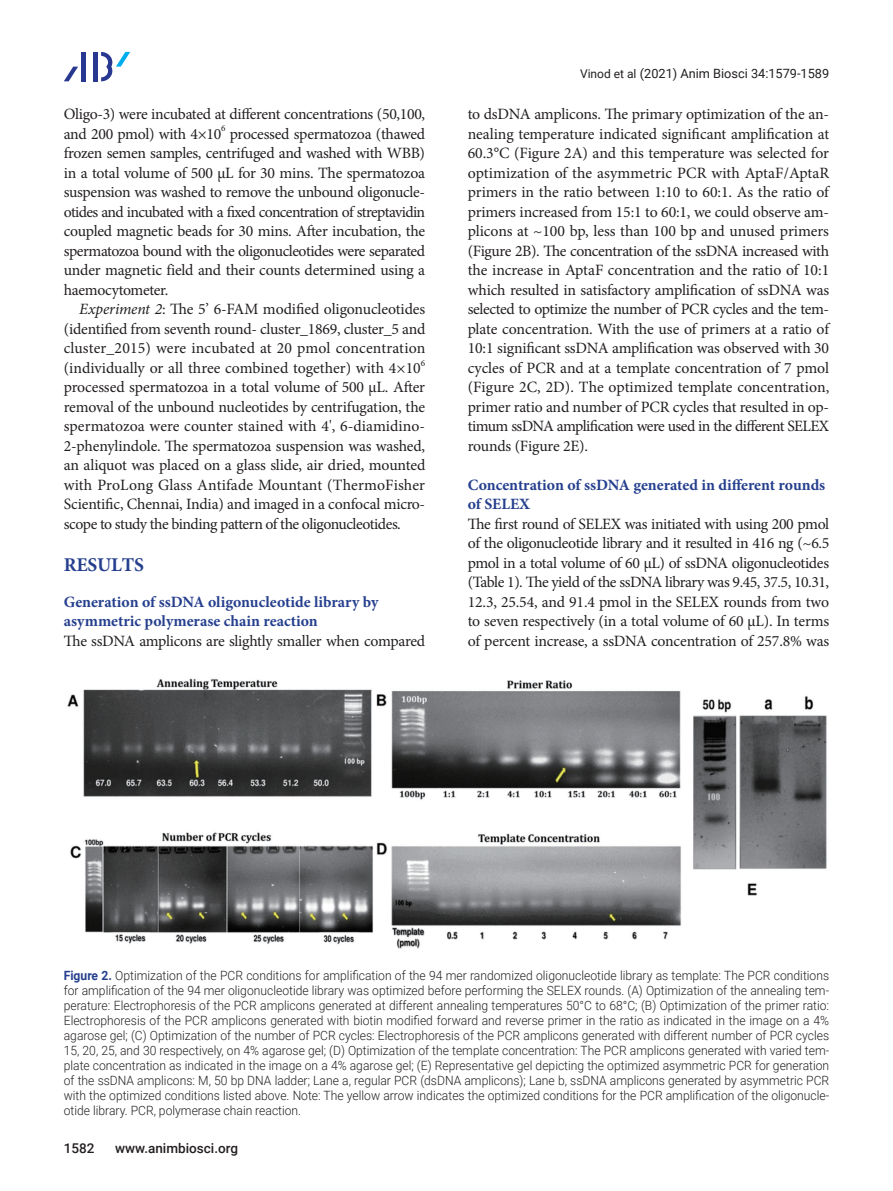
<style>
.page{position:relative;width:893px;height:1191px;background:#fff}
.page>*{position:absolute;margin:0;border:0;box-sizing:border-box;transform-origin:0 0}
.대제목{font:700 19.5px "Minion Pro";letter-spacing:-.01em;color:#253f8e}
.본문{font:15.75px/19.5px "Minion Pro";letter-spacing:-.02em;color:#231f20;text-align:justify}
.중제목{font:700 15.75px/19.5px "Minion Pro";color:#253f8e}
.t1{font:500 13.5px "Roboto";color:#231f20}
.표_그림__제목{font:300 12.75px/15px "Roboto";color:#231f20;text-align:justify;scale:.95 1}
.t2{font:12.75px "Roboto";color:#231f20}
.본문-2{font:9.15px "Minion Pro";color:#231f20}
.s1{font-style:italic}
.s2{font-size:12px}
.s3{font-weight:700;color:#253f8e}
</style>
<div class="page">
<div style="left:93px;top:52px;width:5px;height:29px;background:#283890"></div>
<hr style="left:82px;top:52px;width:4px;height:29px;background:#283890">
<svg style="left:64px;top:67px;width:14px;height:14px"></svg>
<svg style="left:101px;top:52px;width:29px;height:29px"></svg>
<img style="left:67px;top:678px;width:760px;height:271px">
<p class="본문" style="left:64px;top:105px;width:363px">Oligo-3) were incubated at different concentrations (50,100, and 200 pmol) with 4×10</p>
<p class="본문-2" style="left:221px;top:122px;width:6px">6</p>
<p class="본문" style="left:64px;top:124px;width:363px;text-indent:166px">processed spermatozoa (thawed frozen semen samples, centrifuged and washed with WBB) in a total volume of 500 μL for 30 mins. The spermatozoa suspension was washed to remove the unbound oligonucle&shy;otides and incubated with a fixed concentration of streptavidin coupled magnetic beads for 30 mins. After incubation, the spermatozoa bound with the oligonucleotides were separated under magnetic field and their counts determined using a haemocytometer.</p>
<p class="본문" style="left:64px;top:300px;width:363px;text-indent:15px"><span class="s1">Experiment 2</span>: The 5’ 6-FAM modified oligonucleotides (identified from seventh round- cluster_1869, cluster_5 and cluster_2015) were incubated at 20 pmol concentration (individually or all three combined together) with 4×10</p>
<p class="본문-2" style="left:421px;top:356px;width:6px">6</p>
<p class="본문" style="left:64px;top:378px;width:363px">processed spermatozoa in a total volume of 500 μL. After removal of the unbound nucleotides by centrifugation, the spermatozoa were counter stained with 4', 6-diamidino-2-phenylindole. The spermatozoa suspension was washed, an aliquot was placed on a glass slide, air dried, mounted with ProLong Glass Antifade Mountant (ThermoFisher Scientific, Chennai, India) and imaged in a confocal micro&shy;scope to study the binding pattern of the oligonucleotides.</p>
<p class="대제목" style="left:64px;top:551px;width:82px">RESULTS</p>
<p class="중제목" style="left:64px;top:592px;width:316px">Generation of ssDNA oligonucleotide library by asymmetric polymerase chain reaction</p>
<p class="본문" style="left:64px;top:631px;width:363px">The ssDNA amplicons are slightly smaller when compared</p>
<p class="t2" style="left:580px;top:65px;width:251px"><span class="s2">Vinod et al</span> (2021) Anim Biosci 34:1579-1589</p>
<p class="본문" style="left:468px;top:105px;width:363px">to dsDNA amplicons. The primary optimization of the an&shy;nealing temperature indicated significant amplification at 60.3°C (Figure 2A) and this temperature was selected for optimization of the asymmetric PCR with AptaF/AptaR primers in the ratio between 1:10 to 60:1. As the ratio of primers increased from 15:1 to 60:1, we could observe am&shy;plicons at ~100 bp, less than 100 bp and unused primers (Figure 2B). The concentration of the ssDNA increased with the increase in AptaF concentration and the ratio of 10:1 which resulted in satisfactory amplification of ssDNA was selected to optimize the number of PCR cycles and the tem&shy;plate concentration. With the use of primers at a ratio of 10:1 significant ssDNA amplification was observed with 30 cycles of PCR and at a template concentration of 7 pmol (Figure 2C, 2D). The optimized template concentration, primer ratio and number of PCR cycles that resulted in op&shy;timum ssDNA amplification were used in the different SELEX rounds (Figure 2E).</p>
<p class="중제목" style="left:468px;top:475px;width:359px">Concentration of ssDNA generated in different rounds of SELEX</p>
<p class="본문" style="left:468px;top:514px;width:363px">The first round of SELEX was initiated with using 200 pmol of the oligonucleotide library and it resulted in 416 ng (~6.5 pmol in a total volume of 60 μL) of ssDNA oligonucleotides (Table 1). The yield of the ssDNA library was 9.45, 37.5, 10.31, 12.3, 25.54, and 91.4 pmol in the SELEX rounds from two to seven respectively (in a total volume of 60 μL). In terms of percent increase, a ssDNA concentration of 257.8% was</p>
<p class="표_그림__제목" style="left:64px;top:967px;width:807px"><span class="s3">Figure 2.</span> Optimization of the PCR conditions for amplification of the 94 mer randomized oligonucleotide library as template: The PCR conditions for amplification of the 94 mer oligonucleotide library was optimized before performing the SELEX rounds. (A) Optimization of the annealing tem&shy;perature: Electrophoresis of the PCR amplicons generated at different annealing temperatures 50°C to 68°C; (B) Optimization of the primer ratio:<br>Electrophoresis of the PCR amplicons generated with biotin modified forward and reverse primer in the ratio as indicated in the image on a 4% agarose gel; (C) Optimization of the number of PCR cycles: Electrophoresis of the PCR amplicons generated with different number of PCR cycles 15, 20, 25, and 30 respectively, on 4% agarose gel; (D) Optimization of the template concentration: The PCR amplicons generated with varied tem&shy;plate concentration as indicated in the image on a 4% agarose gel; (E) Representative gel depicting the optimized asymmetric PCR for generation of the ssDNA amplicons: M, 50 bp DNA ladder; Lane a, regular PCR (dsDNA amplicons); Lane b, ssDNA amplicons generated by asymmetric PCR with the optimized conditions listed above. Note: The yellow arrow indicates the optimized conditions for the PCR amplification of the oligonucle&shy;otide library. PCR, polymerase chain reaction.</p>
<p class="t1" style="left:64px;top:1138px;width:32px">1582</p>
<p class="t1" style="left:115px;top:1138px;width:125px">www.animbiosci.org</p>
</div>
